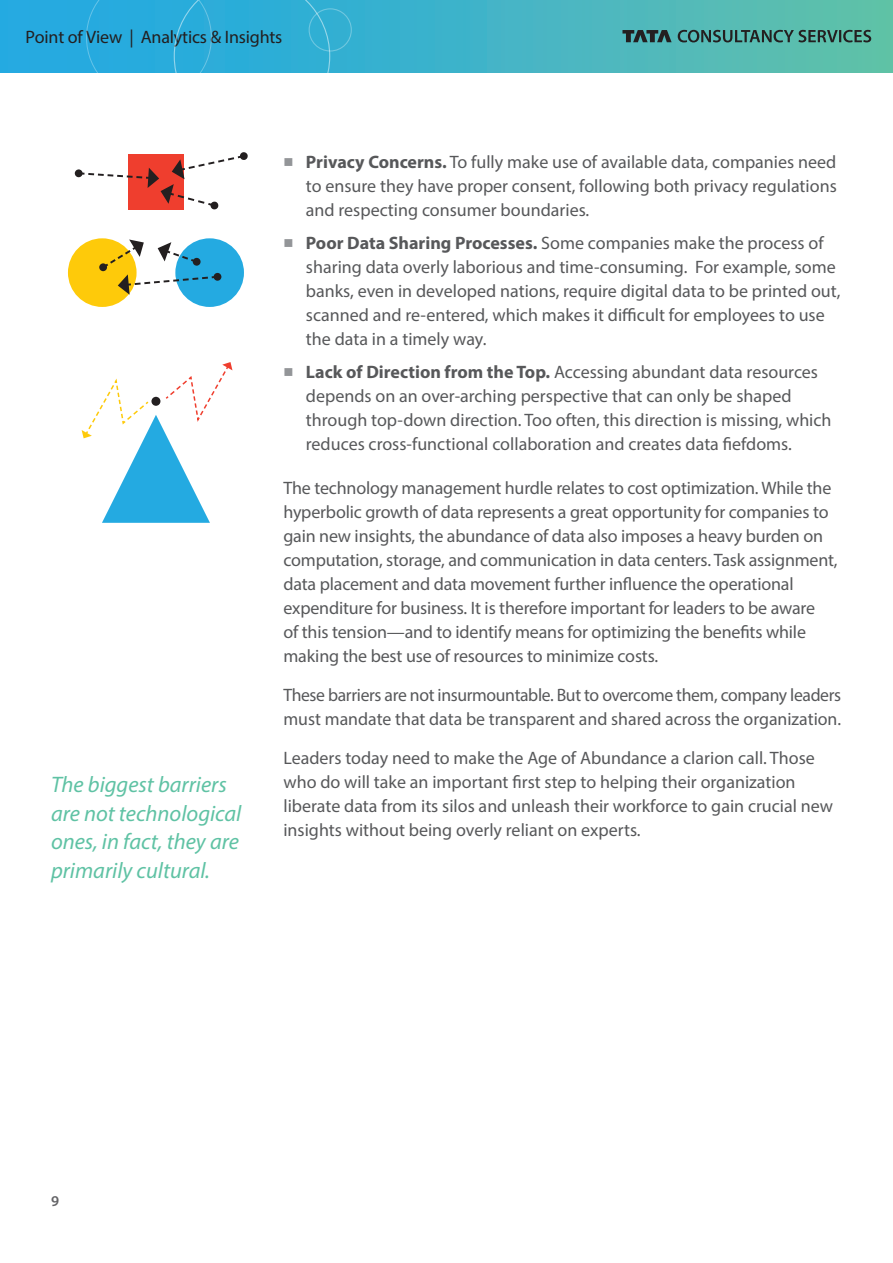
<style>
.page{position:relative;width:893px;height:1263px;background:#fff}
.page>*{position:absolute;margin:0;border:0;box-sizing:border-box;transform-origin:0 0}
.t1{font:italic 22.5px/28.5px "Myriad Pro";color:#5fc2a4}
.t2{font:18px/24px "Myriad Pro";letter-spacing:-.005em;color:#57585a}
.t3{font:18px "Myriad Pro";letter-spacing:-.01em;color:#231f20}
.t4{font:600 15px "Myriad Pro";color:#636366}
.s1{color:#939598}
.s2{font-weight:700}
</style>
<div class="page">
<svg style="left:0;top:0;width:893px;height:72px;background:#45b5c3"></svg>
<svg style="left:622px;top:30px;width:50px;height:12px"></svg>
<svg style="left:678px;top:30px;width:193px;height:12px;background:#427b74"></svg>
<div style="left:86px;top:0;width:244px;height:73px;background:#29adda"></div>
<div style="left:309px;top:8px;width:43px;height:44px;border:1px solid #fff;border-radius:50%"></div>
<svg style="left:82px;top:362px;width:150px;height:161px"></svg>
<div style="left:68px;top:238px;width:69px;height:69px;background:#feca0a;border-radius:50%"></div>
<div style="left:175px;top:238px;width:69px;height:69px;background:#24aae1;border-radius:50%"></div>
<svg style="left:100px;top:239px;width:120px;height:56px"></svg>
<svg style="left:77px;top:152px;width:171px;height:58px"></svg>
<p class="t3" style="left:26px;top:26px;width:258px">Point of View | Analytics &amp; Insights</p>
<p class="t1" style="left:51px;top:770px;width:192px">The biggest barriers are not technological ones, in fact, they are primarily cultural.</p>
<p class="t2" style="left:306px;top:150px;width:532px;text-align:justify;text-indent:-23px"><span class="s1">■</span> <span class="s2">Privacy Concerns.</span> To fully make use of available data, companies need to ensure they have proper consent, following both privacy regulations and respecting consumer boundaries.</p>
<p class="t2" style="left:306px;top:231px;width:536px;text-indent:-23px"><span class="s1">■</span> <span class="s2">Poor Data Sharing Processes.</span> Some companies make the process of sharing data overly laborious and time-consuming. For example, some banks, even in developed nations, require digital data to be printed out, scanned and re-entered, which makes it difficult for employees to use the data in a timely way.</p>
<p class="t2" style="left:306px;top:360px;width:527px;text-indent:-23px"><span class="s1">■</span> <span class="s2">Lack of Direction from the Top.</span> Accessing abundant data resources depends on an over-arching perspective that can only be shaped through top-down direction. Too often, this direction is missing, which reduces cross-functional collaboration and creates data fiefdoms.</p>
<p class="t2" style="left:283px;top:475px;width:556px">The technology management hurdle relates to cost optimization. While the hyperbolic growth of data represents a great opportunity for companies to gain new insights, the abundance of data also imposes a heavy burden on computation, storage, and communication in data centers. Task assignment, data placement and data movement further influence the operational expenditure for business. It is therefore important for leaders to be aware<br>of this tension—and to identify means for optimizing the benefits while making the best use of resources to minimize costs.</p>
<p class="t2" style="left:283px;top:682px;width:559px">These barriers are not insurmountable. But to overcome them, company leaders must mandate that data be transparent and shared across the organization.</p>
<p class="t2" style="left:283px;top:745px;width:551px">Leaders today need to make the Age of Abundance a clarion call. Those who do will take an important first step to helping their organization liberate data from its silos and unleash their workforce to gain crucial new insights without being overly reliant on experts.</p>
<p class="t4" style="left:51px;top:1191px;width:10px">9</p>
</div>
